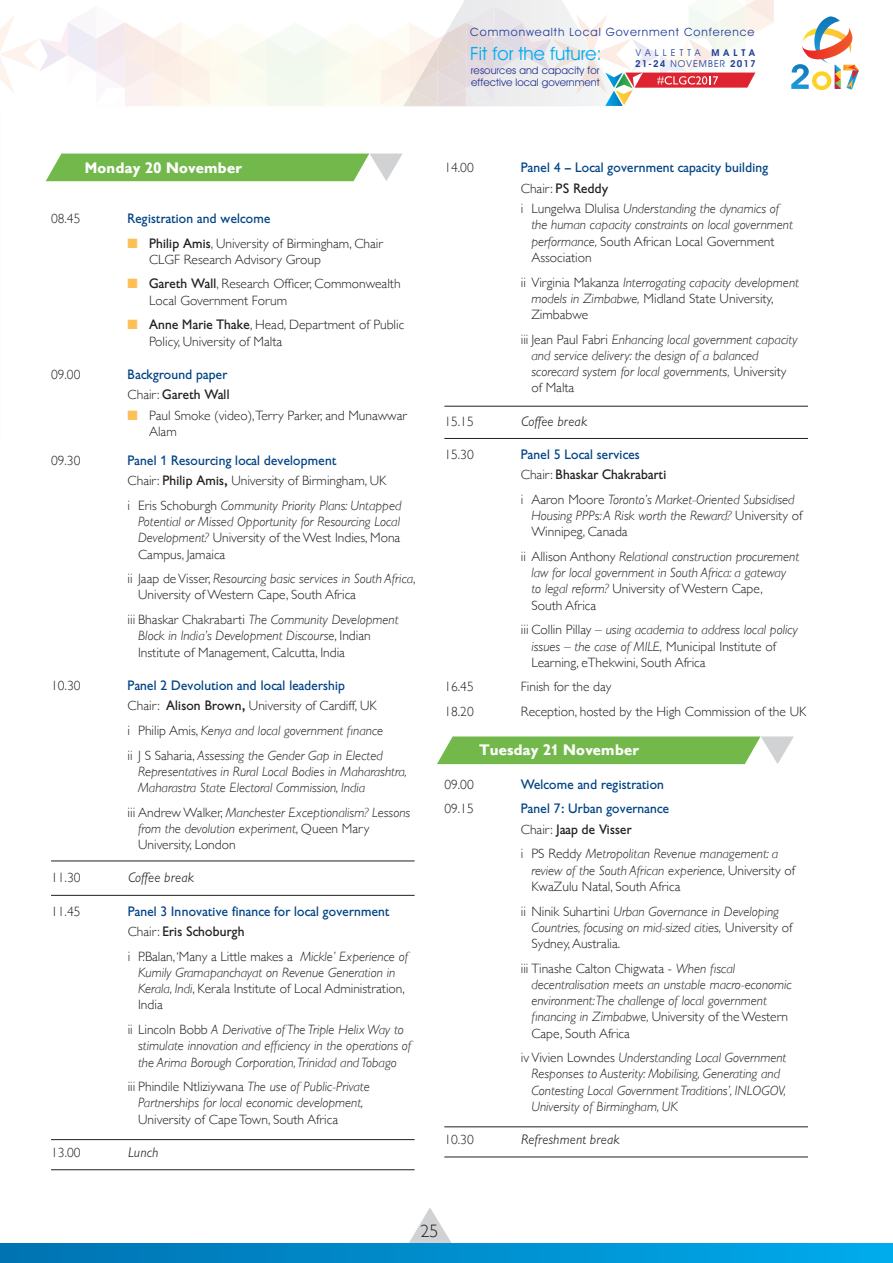
<style>
.page{position:relative;width:893px;height:1263px;background:#fff}
.page>*{position:absolute;margin:0;border:0;box-sizing:border-box;transform-origin:0 0}
.t1{font:18.3px "Avant Garde IT Cby BT";color:#00aeef}
.t2{font:300 18px "Gill Sans";color:#231f20}
.t3{font:700 15px "Gill Sans BQ";color:#fff}
.t4{font:italic 300 13.5px/16.2px "Gill Sans";color:#231f20}
.t5{font:300 13.5px/16.2px "Gill Sans";color:#231f20}
.t6{font:13.5px/20.4px "Gill Sans BQ";color:#014384}
.t7{font:italic 300 13.5px "Gill Sans BQ";color:#231f20}
.t8{font:11.55px "Avant Garde IT Cby BT";letter-spacing:.08em;color:#223f99}
.t9{font:10.5px "Avant Garde IT Cby BT";color:#283890}
.t10{font:600 9.6px "Avant Garde IT Cby BT";letter-spacing:.115em;color:#223f99}
.t11{font:9.45px "Avant Garde IT Cby BT";letter-spacing:.435em;color:#223f99}
.s1{color:#fdc056}
.s2{font-family:"Gill Sans BQ";font-weight:400}
.s3{font-family:"Gill Sans";font-weight:300;color:#231f20}
.s4{color:#231f20}
.s5{font-style:italic}
.s6{font-style:normal}
.s7{font-family:"Gill Sans BQ";font-weight:400;font-style:normal}
.s8{font-weight:600}
.s9{font-weight:400}
</style>
<div class="page">
<svg style="left:409px;top:1208px;width:43px;height:35px"></svg>
<div style="left:0;top:1243px;width:893px;height:20px;background:linear-gradient(to right,#0072b1,#00abeb)"></div>
<svg style="left:46px;top:154px;width:356px;height:27px;background:#82bf61"></svg>
<svg style="left:437px;top:736px;width:357px;height:28px;background:#85c064"></svg>
<hr style="left:51px;top:861px;width:364px;height:1px;background:#231f20">
<hr style="left:51px;top:895px;width:364px;height:1px;background:#231f20">
<hr style="left:51px;top:1139px;width:364px;height:1px;background:#231f20">
<hr style="left:51px;top:1169px;width:364px;height:1px;background:#231f20">
<hr style="left:444px;top:406px;width:364px;height:1px;background:#231f20">
<hr style="left:444px;top:438px;width:364px;height:1px;background:#231f20">
<hr style="left:444px;top:1126px;width:364px;height:1px;background:#231f20">
<hr style="left:444px;top:1157px;width:364px;height:1px;background:#231f20">
<svg style="left:791px;top:16px;width:68px;height:74px"></svg>
<svg style="left:0;top:0;width:774px;height:106px"></svg>
<p class="t8" style="left:470px;top:25px;width:286px">Commonwealth Local Government Conference</p>
<p class="t3" style="left:85px;top:159px;width:159px">Monday 20 November</p>
<p class="t5" style="left:51px;top:210px;width:31px">08.45</p>
<p class="t6" style="left:128px;top:208px;width:145px">Registration and welcome</p>
<p class="t5" style="left:149px;top:234px;width:235px;text-indent:-22px"><span class="s1">■</span> <span class="s2">Philip Amis</span>, University of Birmingham, Chair<br>CLGF Research Advisory Group</p>
<p class="t5" style="left:149px;top:275px;width:253px;text-indent:-22px"><span class="s1">■</span> <span class="s2">Gareth Wall</span>, Research Officer, Commonwealth<br>Local Government Forum</p>
<p class="t5" style="left:149px;top:316px;width:257px;text-indent:-22px"><span class="s1">■</span> <span class="s2">Anne Marie Thake</span>, Head, Department of Public<br>Policy, University of Malta</p>
<p class="t5" style="left:51px;top:366px;width:31px">09.00</p>
<p class="t6" style="left:128px;top:364px;width:104px">Background paper<br><span class="s3">Chair:</span> <span class="s4">Gareth Wall</span></p>
<p class="t5" style="left:149px;top:406px;width:259px;text-indent:-22px"><span class="s1">■</span> Paul Smoke (video),Terry Parker, and Munawwar<br>Alam</p>
<p class="t5" style="left:51px;top:452px;width:31px">09.30</p>
<p class="t6" style="left:128px;top:450px;width:210px">Panel 1 Resourcing local development</p>
<p class="t5" style="left:128px;top:468px;width:275px;line-height:24.8px">Chair: <span class="s2">Philip Amis,</span> University of Birmingham, UK<br>i Eris Schoburgh <span class="s5">Community Priority Plans: Untapped</span></p>
<p class="t4" style="left:138px;top:514px;width:264px;text-align:justify">Potential or Missed Opportunity for Resourcing Local Development? <span class="s6">University of the West Indies, Mona Campus, Jamaica</span></p>
<p class="t5" style="left:138px;top:570px;width:279px;text-indent:-11px">ii Jaap de Visser, <span class="s5">Resourcing basic services in South Africa</span>,<br>University of Western Cape, South Africa</p>
<p class="t5" style="left:138px;top:611px;width:262px;text-indent:-11px">iii Bhaskar Chakrabarti <span class="s5">The Community Development<br>Block in India’s Development Discourse</span>, Indian<br>Institute of Management, Calcutta, India</p>
<p class="t5" style="left:51px;top:677px;width:31px">10.30</p>
<p class="t6" style="left:128px;top:675px;width:219px">Panel 2 Devolution and local leadership</p>
<p class="t4" style="left:128px;top:693px;width:257px;line-height:24.8px"><span class="s6">Chair:</span> <span class="s7">Alison Brown,</span> <span class="s6">University of Cardiff, UK<br>i Philip Amis,</span> Kenya and local government finance <span class="s6">ii J S Saharia,</span> Assessing the Gender Gap in Elected</p>
<p class="t4" style="left:138px;top:763px;width:271px">Representatives in Rural Local Bodies in Maharashtra,<br>Maharastra State Electoral Commission, India</p>
<p class="t4" style="left:138px;top:804px;width:274px;text-indent:-11px"><span class="s6">iii Andrew Walker,</span> Manchester Exceptionalism? Lessons from the devolution experiment<span class="s6">, Queen Mary<br>University, London</span></p>
<p class="t5" style="left:51px;top:869px;width:31px">11.30</p>
<p class="t7" style="left:128px;top:870px;width:68px">Coffee break</p>
<p class="t5" style="left:51px;top:902px;width:31px">11.45</p>
<p class="t6" style="left:128px;top:901px;width:263px">Panel 3 Innovative finance for local government<br><span class="s3">Chair:</span> <span class="s4">Eris Schoburgh</span></p>
<p class="t4" style="left:138px;top:948px;width:272px;text-indent:-10px"><span class="s6">i P.Balan, ‘Many a Little makes a</span> Mickle’ Experience of Kumily Gramapanchayat on Revenue Generation in Kerala, Indi<span class="s6">, Kerala Institute of Local Administration, India</span></p>
<p class="t4" style="left:138px;top:1021px;width:275px;text-indent:-11px"><span class="s6">ii Lincoln Bobb</span> A Derivative of The Triple Helix Way to stimulate innovation and efficiency in the operations of the Arima Borough Corporation, Trinidad and Tobago</p>
<p class="t4" style="left:128px;top:1079px;width:244px;text-align:center"><span class="s6">iii Phindile Ntliziywana</span> The use of Public-Private<br>Partnerships for local economic development,</p>
<p class="t5" style="left:138px;top:1110px;width:201px">University of Cape Town, South Africa</p>
<p class="t5" style="left:51px;top:1144px;width:31px">13.00</p>
<p class="t7" style="left:128px;top:1144px;width:32px">Lunch</p>
<h1 class="t1" style="left:470px;top:42px;width:133px">Fit for the future:</h1>
<p class="t9" style="left:471px;top:76px;width:130px">effective local government</p>
<p class="t9" style="left:471px;top:64px;width:130px">resources and capacity for</p>
<p class="t11" style="left:636px;top:47px;width:120px">VALLETTA <span class="s8">MALTA</span></p>
<p class="t10" style="left:635px;top:58px;width:122px">21-24 <span class="s9">NOVEMBER</span> 2017</p>
<p class="t5" style="left:444px;top:159px;width:31px">14.00</p>
<p class="t6" style="left:521px;top:158px;width:249px">Panel 4 – Local government capacity building<br><span class="s3">Chair:</span> <span class="s4">PS Reddy</span></p>
<p class="t4" style="left:531px;top:201px;width:263px;text-indent:-11px"><span class="s6">i Lungelwa Dlulisa</span> Understanding the dynamics of the human capacity constraints on local government performance, <span class="s6">South African Local Government Association</span></p>
<p class="t4" style="left:531px;top:274px;width:269px;text-indent:-10px"><span class="s6">ii Virginia Makanza</span> Interrogating capacity development models in Zimbabwe, <span class="s6">Midland State University,<br>Zimbabwe</span></p>
<p class="t4" style="left:531px;top:331px;width:268px;text-indent:-10px"><span class="s6">iii Jean Paul Fabri</span> Enhancing local government capacity and service delivery: the design of a balanced scorecard system for local governments, <span class="s6">University of Malta</span></p>
<p class="t5" style="left:444px;top:412px;width:31px">15.15</p>
<p class="t7" style="left:521px;top:413px;width:68px">Coffee break</p>
<p class="t5" style="left:444px;top:446px;width:31px">15.30</p>
<p class="t6" style="left:521px;top:444px;width:147px">Panel 5 Local services<br><span class="s3">Chair:</span> <span class="s4">Bhaskar Chakrabarti</span></p>
<p class="t4" style="left:531px;top:491px;width:272px;text-indent:-11px"><span class="s6">i Aaron Moore</span> Toronto’s Market-Oriented Subsidised<br>Housing PPPs: A Risk worth the Reward? <span class="s6">University of<br>Winnipeg, Canada</span></p>
<p class="t4" style="left:531px;top:548px;width:269px;text-indent:-11px"><span class="s6">ii Allison Anthony</span> Relational construction procurement law for local government in South Africa: a gateway to legal reform? <span class="s6">University of Western Cape,<br>South Africa</span></p>
<p class="t5" style="left:531px;top:621px;width:268px;text-indent:-11px">iii Collin Pillay – <span class="s5">using academia to address local policy issues – the case of MILE,</span> Municipal Institute of<br>Learning, eThekwini, South Africa</p>
<p class="t5" style="left:444px;top:678px;width:31px">16.45</p>
<p class="t5" style="left:521px;top:678px;width:92px">Finish for the day</p>
<p class="t5" style="left:444px;top:703px;width:31px">18.20</p>
<p class="t5" style="left:521px;top:703px;width:287px">Reception, hosted by the High Commission of the UK</p>
<p class="t3" style="left:479px;top:741px;width:161px">Tuesday 21 November</p>
<p class="t5" style="left:444px;top:775px;width:31px">09.00</p>
<p class="t6" style="left:521px;top:774px;width:145px">Welcome and registration</p>
<p class="t5" style="left:444px;top:800px;width:31px">09.15</p>
<p class="t6" style="left:521px;top:799px;width:150px">Panel 7: Urban governance<br><span class="s3">Chair:</span> <span class="s4">Jaap de Visser</span></p>
<p class="t4" style="left:531px;top:846px;width:265px;text-indent:-11px"><span class="s6">i PS Reddy</span> Metropolitan Revenue management: a review of the South African experience, <span class="s6">University of<br>KwaZulu Natal, South Africa</span></p>
<p class="t4" style="left:531px;top:903px;width:262px;text-indent:-11px"><span class="s6">ii Ninik Suhartini</span> Urban Governance in Developing<br>Countries, focusing on mid-sized cities, <span class="s6">University of<br>Sydney, Australia.</span></p>
<p class="t4" style="left:531px;top:960px;width:262px;text-indent:-11px"><span class="s6">iii Tinashe Calton Chigwata -</span> When fiscal decentralisation meets an unstable macro-economic environment: The challenge of local government financing in Zimbabwe, <span class="s6">University of the Western Cape, South Africa</span></p>
<p class="t4" style="left:531px;top:1050px;width:256px;text-indent:-11px"><span class="s6">iv Vivien Lowndes</span> Understanding Local Government Responses to Austerity: Mobilising, Generating and Contesting Local Government Traditions’, INLOGOV, University of Birmingham, UK</p>
<p class="t5" style="left:444px;top:1131px;width:31px">10.30</p>
<p class="t7" style="left:521px;top:1132px;width:100px">Refreshment break</p>
<h2 class="t2" style="left:420px;top:1217px;width:19px">25</h2>
</div>
